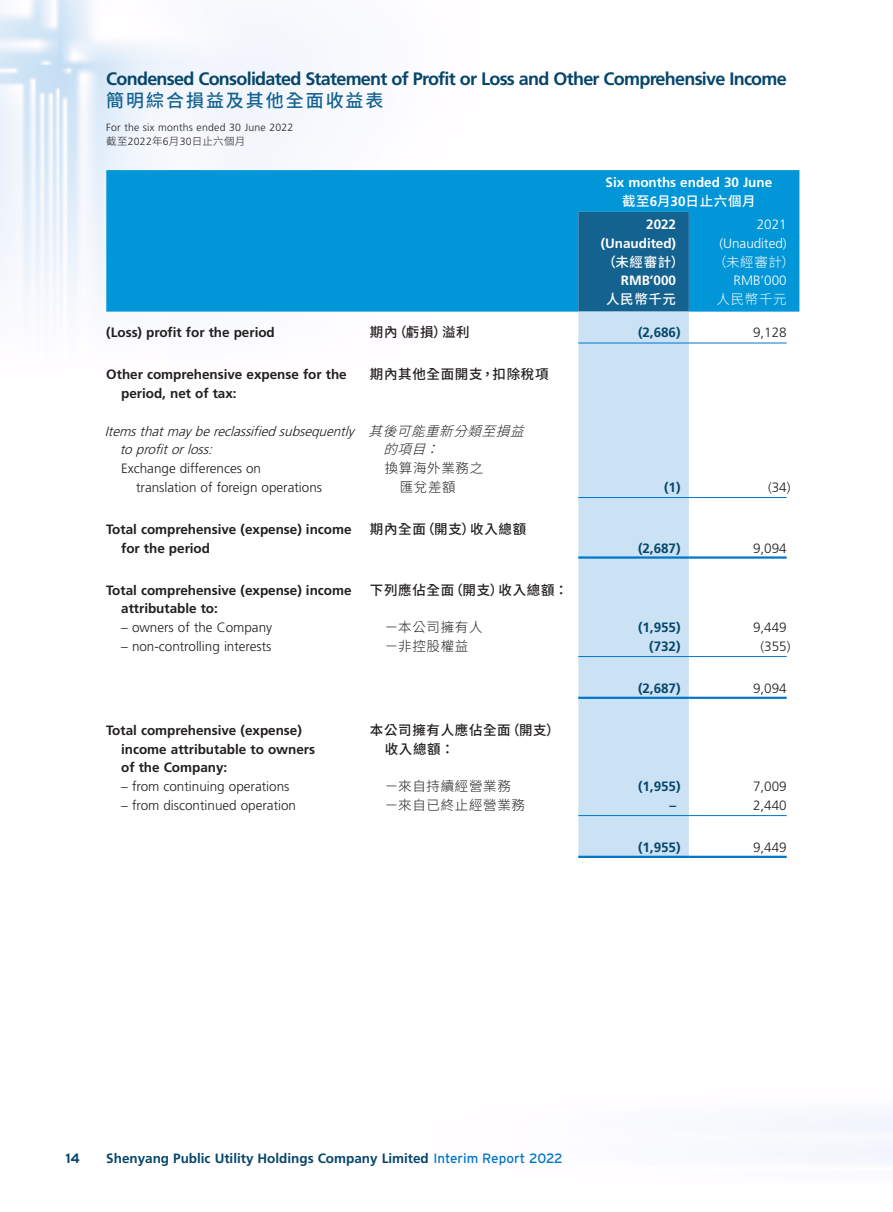
<style>
.page{position:relative;width:893px;height:1212px;background:#fff}
.page>*{position:absolute;margin:0;border:0;box-sizing:border-box;transform-origin:0 0}
.t1{font:700 18px "Frutiger LT Std";letter-spacing:-.04em;color:#07466b}
.t2{font:500 18px "Source Han Sans TC";letter-spacing:.11em;color:#146290}
.Body_Text{font:700 13.5px/18.8px "Frutiger LT Std";color:#231f20}
.Body_Text-2{font:300 13.5px/18.8px "Frutiger LT Std";color:#231f20}
.Body_Text-3{font:700 13.5px "Frutiger LT Std";color:#07466b}
.Body_Text-4{font:500 13.5px/18.8px "Source Han Sans TC";letter-spacing:.05em;color:#231f20}
.Body_Text-5{font:italic 300 13.5px/18.8px "Frutiger LT Std";color:#231f20}
.Body_Text-6{font:300 13.5px/18.8px "Source Han Sans TC";letter-spacing:.05em;color:#231f20}
.Body_Text-7{font:700 13.5px "Frutiger LT Std";color:#fff}
.Body_Text-8{font:500 13.5px "Source Han Sans TC";letter-spacing:.05em;color:#fff}
.Body_Text-9{font:300 13.5px "Frutiger LT Std";color:#fff}
.Body_Text-10{font:italic 300 13.5px/18.8px "Source Han Sans TC";color:#231f20}
.Body_Text-11{font:300 13.5px "Source Han Sans TC";letter-spacing:.05em;color:#fff}
.t3{font:700 13.5px "Interstate";color:#07466b}
.t4{font:300 10.5px "Frutiger LT Std";letter-spacing:.02em;color:#231f20}
.t5{font:300 10.5px "Source Han Sans TC";letter-spacing:.025em;color:#231f20}
.s1{font-family:"Frutiger LT Std"}
.s2{font-family:"Frutiger LT Std";font-weight:700}
.s3{font-family:"Interstate";font-weight:400;color:#0076c9}
</style>
<div class="page">
<img style="left:0;top:0;width:893px;height:1163px">
<div style="left:106px;top:170px;width:693px;height:142px;background:#0096d7"></div>
<div style="left:578px;top:212px;width:111px;height:100px;background:#146290"></div>
<div style="left:578px;top:312px;width:111px;height:544px;background:#cbe2f5"></div>
<hr style="left:578px;top:343px;width:111px;height:1px;background:#0076c9">
<hr style="left:689px;top:343px;width:98px;height:1px;background:#0076c9">
<hr style="left:578px;top:497px;width:111px;height:1px;background:#0076c9">
<hr style="left:689px;top:497px;width:98px;height:1px;background:#0076c9">
<hr style="left:578px;top:556px;width:111px;height:3px;background:#0076c9">
<hr style="left:689px;top:556px;width:98px;height:3px;background:#0076c9">
<hr style="left:578px;top:656px;width:111px;height:1px;background:#0076c9">
<hr style="left:689px;top:656px;width:98px;height:1px;background:#0076c9">
<hr style="left:578px;top:697px;width:111px;height:2px;background:#0076c9">
<hr style="left:689px;top:697px;width:98px;height:2px;background:#0076c9">
<hr style="left:578px;top:815px;width:111px;height:1px;background:#0076c9">
<hr style="left:689px;top:815px;width:98px;height:1px;background:#0076c9">
<hr style="left:578px;top:856px;width:111px;height:2px;background:#0076c9">
<hr style="left:689px;top:856px;width:98px;height:2px;background:#0076c9">
<h1 class="t1" style="left:106px;top:68px;width:682px">Condensed Consolidated Statement of Profit or Loss and Other Comprehensive Income</h1>
<h1 class="t2" style="left:106px;top:90px;width:279px">簡明綜合損益及其他全面收益表</h1>
<p class="t4" style="left:106px;top:121px;width:189px">For the six months ended 30 June 2022</p>
<p class="t5" style="left:106px;top:136px;width:140px">截至<span class="s1">2022</span>年<span class="s1">6</span>月<span class="s1">30</span>日止六個月</p>
<p class="Body_Text-7" style="left:606px;top:175px;width:168px">Six months ended 30 June</p>
<p class="Body_Text-8" style="left:622px;top:193px;width:135px">截至<span class="s2">6</span>月<span class="s2">30</span>日止六個月</p>
<p class="Body_Text-7" style="left:646px;top:216px;width:31px">2022</p>
<p class="Body_Text-9" style="left:757px;top:217px;width:31px">2021</p>
<p class="Body_Text-7" style="left:601px;top:235px;width:77px">(Unaudited)</p>
<p class="Body_Text-9" style="left:719px;top:235px;width:69px">(Unaudited)</p>
<p class="Body_Text-8" style="left:602px;top:254px;width:83px">（未經審計）</p>
<p class="Body_Text-11" style="left:713px;top:254px;width:83px">（未經審計）</p>
<p class="Body_Text-7" style="left:621px;top:273px;width:57px">RMB’000</p>
<p class="Body_Text-9" style="left:734px;top:273px;width:55px">RMB’000</p>
<p class="Body_Text-8" style="left:606px;top:291px;width:72px">人民幣千元</p>
<p class="Body_Text-11" style="left:717px;top:291px;width:72px">人民幣千元</p>
<p class="Body_Text" style="left:106px;top:323px;width:170px">(Loss) profit for the period</p>
<p class="Body_Text-4" style="left:370px;top:323px;width:101px">期內（虧損）溢利</p>
<p class="Body_Text-3" style="left:638px;top:325px;width:44px">(2,686)</p>
<p class="Body_Text-2" style="left:753px;top:323px;width:35px">9,128</p>
<p class="Body_Text" style="left:121px;top:365px;width:227px;text-indent:-15px">Other comprehensive expense for the period, net of tax:</p>
<p class="Body_Text-4" style="left:370px;top:365px;width:180px">期內其他全面開支，扣除稅項</p>
<p class="Body_Text-5" style="left:120px;top:422px;width:240px;text-indent:-15px">Itemsthatmaybereclassifiedsubsequently toprofitorloss:</p>
<p class="Body_Text-10" style="left:383px;top:421px;width:152px;text-indent:-15px">其後可能重新分類至損益的項目：</p>
<p class="Body_Text-2" style="left:136px;top:459px;width:188px;text-indent:-15px">Exchange differences on translation of foreign operations</p>
<p class="Body_Text-6" style="left:400px;top:459px;width:85px;text-indent:-15px">換算海外業務之匯兌差額</p>
<p class="Body_Text-3" style="left:664px;top:479px;width:18px">(1)</p>
<p class="Body_Text-2" style="left:768px;top:478px;width:24px">(34)</p>
<p class="Body_Text" style="left:121px;top:520px;width:232px;text-indent:-15px">Total comprehensive (expense) income for the period</p>
<p class="Body_Text-4" style="left:370px;top:520px;width:158px">期內全面（開支）收入總額</p>
<p class="Body_Text-3" style="left:638px;top:540px;width:44px">(2,687)</p>
<p class="Body_Text-2" style="left:753px;top:539px;width:35px">9,094</p>
<p class="Body_Text" style="left:121px;top:580px;width:232px;text-indent:-15px">Total comprehensive (expense) income attributable to:</p>
<p class="Body_Text-4" style="left:370px;top:580px;width:200px">下列應佔全面（開支）收入總額：</p>
<p class="Body_Text-2" style="left:121px;top:618px;width:152px">– owners of the Company</p>
<p class="Body_Text-6" style="left:385px;top:618px;width:99px">－本公司擁有人</p>
<p class="Body_Text-3" style="left:638px;top:619px;width:44px">(1,955)</p>
<p class="Body_Text-2" style="left:753px;top:618px;width:35px">9,449</p>
<p class="Body_Text-2" style="left:121px;top:637px;width:152px">– non-controlling interests</p>
<p class="Body_Text-6" style="left:385px;top:637px;width:85px">－非控股權益</p>
<p class="Body_Text-3" style="left:649px;top:638px;width:33px">(732)</p>
<p class="Body_Text-2" style="left:760px;top:637px;width:31px">(355)</p>
<p class="Body_Text-3" style="left:638px;top:680px;width:44px">(2,687)</p>
<p class="Body_Text-2" style="left:753px;top:679px;width:35px">9,094</p>
<p class="Body_Text" style="left:121px;top:721px;width:195px;text-indent:-15px">Total comprehensive (expense) income attributable to owners of the Company:</p>
<p class="Body_Text-4" style="left:385px;top:721px;width:176px;text-indent:-15px">本公司擁有人應佔全面（開支）收入總額：</p>
<p class="Body_Text-2" style="left:121px;top:777px;width:170px">– from continuing operations</p>
<p class="Body_Text-6" style="left:385px;top:777px;width:128px">－來自持續經營業務</p>
<p class="Body_Text-3" style="left:638px;top:778px;width:44px">(1,955)</p>
<p class="Body_Text-2" style="left:753px;top:777px;width:35px">7,009</p>
<p class="Body_Text-2" style="left:121px;top:796px;width:176px">– from discontinued operation</p>
<p class="Body_Text-6" style="left:385px;top:796px;width:142px">－來自已終止經營業務</p>
<p class="Body_Text-3" style="left:669px;top:797px;width:8px">–</p>
<p class="Body_Text-2" style="left:753px;top:796px;width:35px">2,440</p>
<p class="Body_Text-3" style="left:638px;top:839px;width:44px">(1,955)</p>
<p class="Body_Text-2" style="left:753px;top:838px;width:35px">9,449</p>
<p class="t3" style="left:65px;top:1150px;width:16px">14</p>
<p class="Body_Text-3" style="left:106px;top:1150px;width:458px">Shenyang Public Utility Holdings Company Limited <span class="s3">Interim Report 2022</span></p>
</div>
